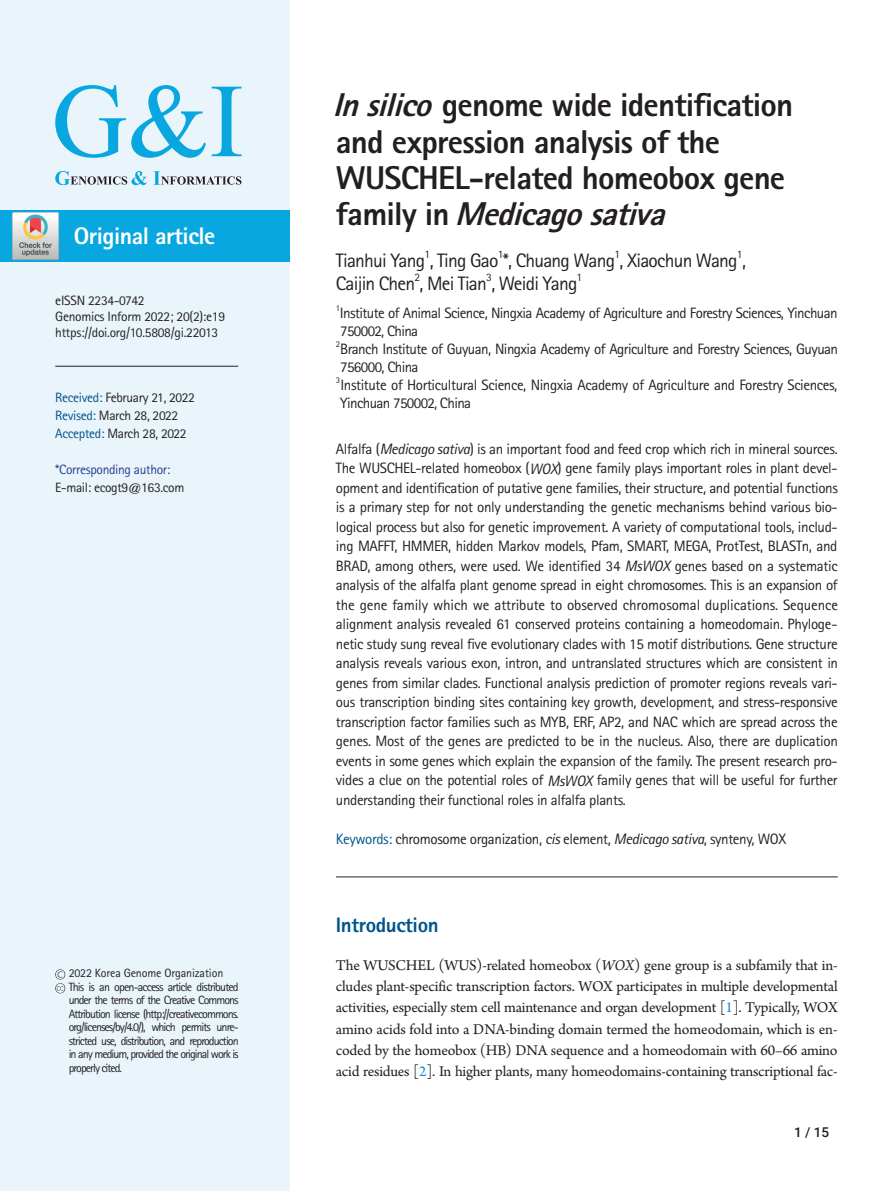
<style>
.page{position:relative;width:893px;height:1191px;background:#fff}
.page>*{position:absolute;margin:0;border:0;box-sizing:border-box;transform-origin:0 0}
.article-title{font:800 33px/36.3px "Rotis Sans Serif Std";letter-spacing:-.025em;color:#231f20}
.subject{font:800 24px "Rotis Sans Serif Std";letter-spacing:-.02em;color:#fff}
.body-title{font:800 21px "Rotis Sans Serif Std";letter-spacing:-.02em;color:#00548b}
.contrib-group{font:19.5px "Rotis Sans Serif Std";letter-spacing:-.04em;color:#231f20}
.body{font:15.75px/21.3px "Arno Pro";letter-spacing:-.015em;color:#231f20;text-align:justify}
.abstract{font:15px/19.5px "Rotis Sans Serif Std";letter-spacing:-.025em;color:#231f20;text-align:justify}
.aff{font:15px/18px "Rotis Sans Serif Std";letter-spacing:-.04em;color:#231f20}
.date-published{font:13.5px "Rotis Sans Serif Std";letter-spacing:-.025em;color:#231f20}
.doi{font:13.5px "Rotis Sans Serif Std";letter-spacing:-.02em;color:#231f20}
.date-published-2{font:13.5px "Rotis Sans Serif Std";letter-spacing:-.025em;color:#253f8e}
.t1{font:500 13.5px "Roboto";color:#231f20}
.t2{font:12px/13.5px "Rotis Sans Serif Std";letter-spacing:-.08em;color:#231f20}
.contrib-group-2{font:11.4px "Rotis Sans Serif Std";color:#231f20}
.aff-2{font:8.7px "Rotis Sans Serif Std";color:#231f20}
.s1{color:#00548b}
.s2{font-style:italic}
.s3{color:#0b88de}
</style>
<div class="page">
<div style="left:0;top:0;width:289px;height:1191px;background:#e9f4fb"></div>
<svg style="left:55px;top:171px;width:187px;height:14px"></svg>
<svg style="left:55px;top:85px;width:151px;height:73px"></svg>
<svg style="left:212px;top:87px;width:30px;height:69px"></svg>
<hr style="left:55px;top:366px;width:183px;height:1px;background:#231f20">
<svg style="left:55px;top:969px;width:10px;height:24px"></svg>
<div style="left:0;top:210px;width:289px;height:51px;background:#08a7e0"></div>
<hr style="left:336px;top:876px;width:502px;height:1px;background:#231f20">
<img style="left:12px;top:212px;width:47px;height:47px">
<p class="subject" style="left:74px;top:220px;width:143px">Original article</p>
<p class="doi" style="left:55px;top:292px;width:91px">eISSN 2234-0742</p>
<p class="doi" style="left:55px;top:308px;width:171px">Genomics Inform 2022; 20(2):e19</p>
<p class="doi" style="left:55px;top:324px;width:165px">https://doi.org/10.5808/gi.22013</p>
<p class="date-published" style="left:55px;top:389px;width:141px"><span class="s1">Received:</span> February 21, 2022</p>
<p class="date-published" style="left:55px;top:407px;width:125px"><span class="s1">Revised:</span> March 28, 2022</p>
<p class="date-published" style="left:55px;top:425px;width:133px"><span class="s1">Accepted:</span> March 28, 2022</p>
<p class="date-published-2" style="left:55px;top:461px;width:117px">*Corresponding author:</p>
<p class="date-published" style="left:55px;top:479px;width:131px">E-mail: ecogt9@163.com</p>
<p class="t2" style="left:69px;top:966px;width:172px">2022 Korea Genome Organization This is an open-access article distributed under the terms of the Creative Commons Attribution license (http://creativecommons. org/licenses/by/4.0/), which permits unre&shy;stricted use, distribution, and reproduction in any medium, provided the original work is properly cited.</p>
<p class="article-title" style="left:333px;top:86px;width:462px"><span class="s2">Insilico</span> genome wide identification and expression analysis of the<br>WUSCHEL-related homeobox gene f a m i l y i n <span class="s2">Medicago sativa</span></p>
<p class="contrib-group" style="left:336px;top:249px;width:412px">Tianhui Yang , Ting Gao *, Chuang Wang , Xiaochun Wang ,</p>
<p class="contrib-group-2" style="left:424px;top:247px;width:7px">1</p>
<p class="contrib-group-2" style="left:498px;top:247px;width:7px">1</p>
<p class="contrib-group-2" style="left:614px;top:247px;width:7px">1</p>
<p class="contrib-group-2" style="left:737px;top:247px;width:7px">1</p>
<p class="contrib-group" style="left:336px;top:272px;width:243px">Caijin Chen , Mei Tian , Weidi Yang</p>
<p class="contrib-group-2" style="left:414px;top:270px;width:7px">2</p>
<p class="contrib-group-2" style="left:486px;top:270px;width:7px">3</p>
<p class="contrib-group-2" style="left:577px;top:270px;width:7px">1</p>
<p class="aff-2" style="left:336px;top:303px;width:6px">1</p>
<p class="aff" style="left:340px;top:304px;width:499px">Institute of Animal Science, Ningxia Academy of Agriculture and Forestry Sciences, Yinchuan<br>750002, China</p>
<p class="aff-2" style="left:336px;top:339px;width:6px">2</p>
<p class="aff" style="left:340px;top:340px;width:499px">Branch Institute of Guyuan, Ningxia Academy of Agriculture and Forestry Sciences, Guyuan<br>756000, China</p>
<p class="aff-2" style="left:336px;top:375px;width:6px">3</p>
<p class="aff" style="left:340px;top:376px;width:499px">Institute of Horticultural Science, Ningxia Academy of Agriculture and Forestry Sciences,<br>Yinchuan 750002, China</p>
<p class="abstract" style="left:336px;top:439px;width:504px">Alfalfa (<span class="s2">Medicago sativa</span>) is an important food and feed crop which rich in mineral sources.<br>The WUSCHEL-related homeobox (<span class="s2">WOX</span>) gene family plays important roles in plant devel&shy;opment and identification of putative gene families, their structure, and potential functions is a primary step for not only understanding the genetic mechanisms behind various bio&shy;logical process but also for genetic improvement. A variety of computational tools, includ&shy;ing MAFFT, HMMER, hidden Markov models, Pfam, SMART, MEGA, ProtTest, BLASTn, and BRAD, among others, were used. We identified 34 <span class="s2">MsWOX</span> genes based on a systematic analysis of the alfalfa plant genome spread in eight chromosomes. This is an expansion of the gene family which we attribute to observed chromosomal duplications. Sequence alignment analysis revealed 61 conserved proteins containing a homeodomain. Phyloge&shy;netic study sung reveal five evolutionary clades with 15 motif distributions. Gene structure analysis reveals various exon, intron, and untranslated structures which are consistent in genes from similar clades. Functional analysis prediction of promoter regions reveals vari&shy;ous transcription binding sites containing key growth, development, and stress-responsive transcription factor families such as MYB, ERF, AP2, and NAC which are spread across the genes. Most of the genes are predicted to be in the nucleus. Also, there are duplication events in some genes which explain the expansion of the family. The present research pro&shy;vides a clue on the potential roles of <span class="s2">MsWOX</span> family genes that will be useful for further understanding their functional roles in alfalfa plants.</p>
<p class="abstract" style="left:336px;top:829px;width:452px"><span class="s1">Keywords:</span> chromosome organization, <span class="s2">cis</span> element, <span class="s2">Medicago sativa</span>, synteny, WOX</p>
<p class="body-title" style="left:336px;top:911px;width:104px">Introduction</p>
<p class="body" style="left:336px;top:955px;width:503px">The WUSCHEL (WUS)-related homeobox (<span class="s2">WOX</span>) gene group is a subfamily that in&shy;cludes plant-specific transcription factors. WOX participates in multiple developmental activities, especially stem cell maintenance and organ development [<span class="s3">1</span>]. Typically, WOX amino acids fold into a DNA-binding domain termed the homeodomain, which is en&shy;coded by the homeobox (HB) DNA sequence and a homeodomain with 60–66 amino acid residues [<span class="s3">2</span>]. In higher plants, many homeodomains-containing transcriptional fac-</p>
<p class="t1" style="left:794px;top:1123px;width:37px">1 / 15</p>
</div>
